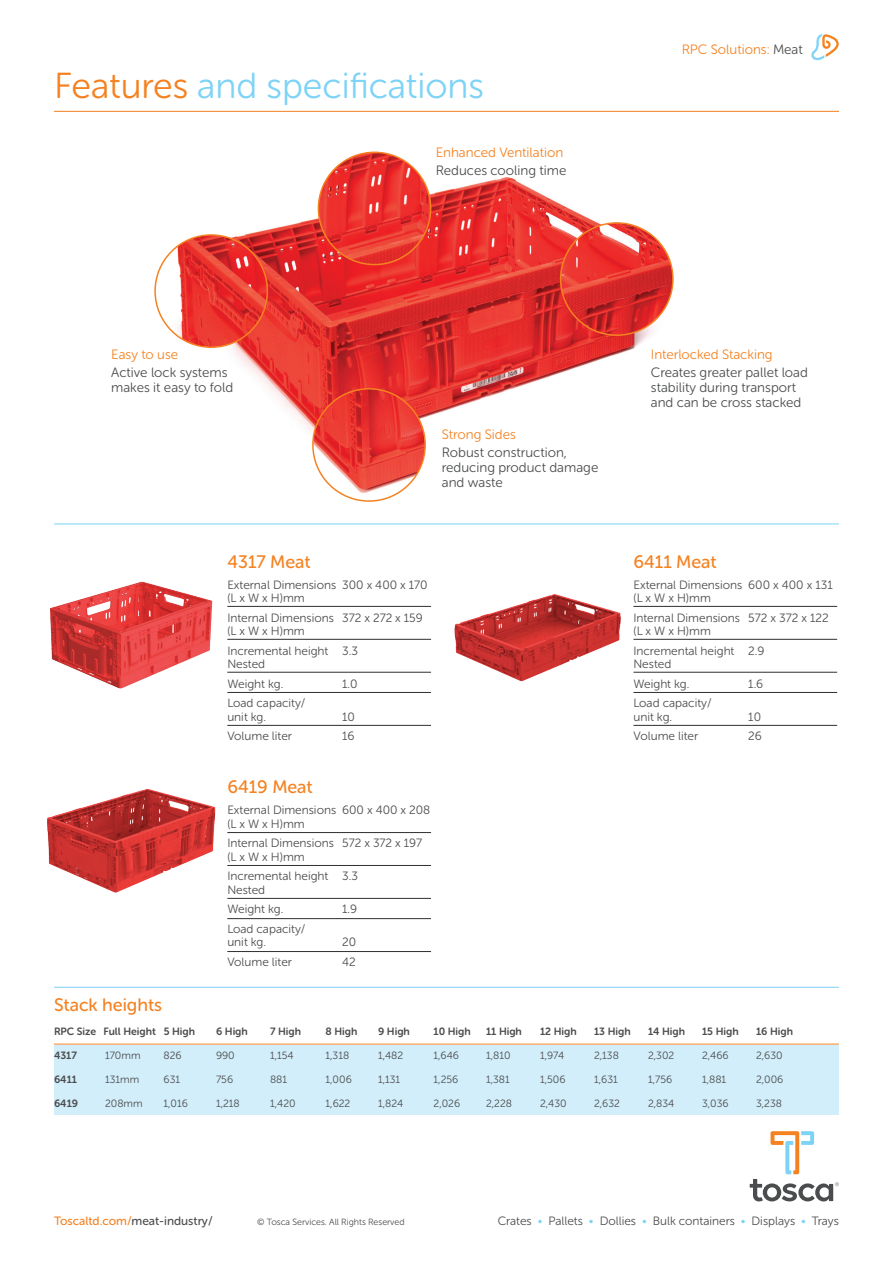
<style>
.page{position:relative;width:893px;height:1263px;background:#fff}
.page>*{position:absolute;margin:0;border:0;box-sizing:border-box;transform-origin:0 0}
.t1{font:36px "Museo Sans Rounded 300";color:#7dd3f6}
.t2{font:18px "Museo Sans Rounded 500";color:#f58221}
.t3{font:13.5px/15px "Museo Sans Rounded 300";color:#4b4c4d}
.t4{font:13.5px "Museo Sans Rounded 300";color:#f58221}
.t5{font:12px/13.5px "Museo Sans Rounded 300";color:#4b4c4d}
.t6{font:12px "Museo Sans Rounded 500";color:#4b4c4d}
.t7{font:10.5px "Museo Sans Rounded 300";color:#4b4c4d}
.t8{font:10.5px "Museo Sans Rounded 700";color:#4b4c4d}
.t9{font:9px "Museo Sans Rounded 300";color:#4b4c4d}
.s1{color:#f58221}
.s2{color:#4b4c4d}
.s3{color:#7dd3f6}
</style>
<div class="page">
<div style="left:54px;top:1045px;width:785px;height:69px;background:#d2eefa"></div>
<svg style="left:750px;top:1131px;width:89px;height:70px"></svg>
<hr style="left:54px;top:111px;width:785px;height:1px;background:#f58221">
<hr style="left:54px;top:524px;width:785px;height:1px;background:#7dd3f6">
<hr style="left:227px;top:606px;width:204px;height:1px;background:#312f30">
<hr style="left:227px;top:639px;width:204px;height:1px;background:#312f30">
<hr style="left:227px;top:672px;width:204px;height:1px;background:#312f30">
<hr style="left:227px;top:692px;width:204px;height:1px;background:#312f30">
<hr style="left:227px;top:725px;width:204px;height:1px;background:#312f30">
<hr style="left:633px;top:606px;width:204px;height:1px;background:#312f30">
<hr style="left:633px;top:639px;width:204px;height:1px;background:#312f30">
<hr style="left:633px;top:672px;width:204px;height:1px;background:#312f30">
<hr style="left:633px;top:692px;width:204px;height:1px;background:#312f30">
<hr style="left:633px;top:725px;width:204px;height:1px;background:#312f30">
<hr style="left:227px;top:832px;width:204px;height:1px;background:#312f30">
<hr style="left:227px;top:865px;width:204px;height:1px;background:#312f30">
<hr style="left:227px;top:898px;width:204px;height:1px;background:#312f30">
<hr style="left:227px;top:918px;width:204px;height:1px;background:#312f30">
<hr style="left:227px;top:951px;width:204px;height:1px;background:#312f30">
<hr style="left:54px;top:987px;width:785px;height:1px;background:#7dd3f6">
<hr style="left:54px;top:1044px;width:785px;height:1px;background:#f58221">
<svg style="left:811px;top:34px;width:28px;height:26px"></svg>
<img style="left:47px;top:788px;width:169px;height:105px">
<img style="left:50px;top:581px;width:163px;height:108px">
<img style="left:454px;top:594px;width:167px;height:88px">
<img style="left:177px;top:151px;width:496px;height:321px">
<img style="left:313px;top:389px;width:112px;height:112px;border-radius:56px">
<div style="left:312px;top:388px;width:114px;height:114px;border:2px solid #f58221;border-radius:50%"></div>
<img style="left:561px;top:223px;width:112px;height:112px;border-radius:56px">
<div style="left:560px;top:222px;width:114px;height:114px;border:2px solid #f58221;border-radius:50%"></div>
<img style="left:155px;top:235px;width:112px;height:112px;border-radius:56px">
<div style="left:154px;top:234px;width:114px;height:114px;border:2px solid #f58221;border-radius:50%"></div>
<img style="left:318px;top:152px;width:113px;height:113px;border-radius:56px">
<div style="left:318px;top:152px;width:113px;height:113px;border:2px solid #f58221;border-radius:50%"></div>
<h1 class="t1" style="left:54px;top:67px;width:432px"><span class="s1">Features</span> and specifications</h1>
<p class="t4" style="left:436px;top:145px;width:129px">Enhanced Ventilation</p>
<p class="t3" style="left:436px;top:163px;width:132px">Reduces cooling time</p>
<p class="t4" style="left:682px;top:42px;width:122px">RPC Solutions: <span class="s2">Meat</span></p>
<p class="t4" style="left:111px;top:347px;width:69px">Easy to use</p>
<p class="t3" style="left:111px;top:365px;width:124px">Active lock systems makes it easy to fold</p>
<p class="t4" style="left:442px;top:427px;width:76px">Strong Sides</p>
<p class="t3" style="left:442px;top:445px;width:158px">Robust construction, reducing product damage and waste</p>
<h2 class="t2" style="left:54px;top:995px;width:110px">Stack heights</h2>
<h2 class="t2" style="left:227px;top:551px;width:85px">4317 Meat</h2>
<p class="t5" style="left:227px;top:578px;width:202px">External Dimensions 300 x 400 x 170 (L x W x H)mm</p>
<p class="t5" style="left:227px;top:611px;width:197px">Internal Dimensions 372 x 272 x 159 (L x W x H)mm</p>
<p class="t5" style="left:227px;top:644px;width:132px">Incremental height 3.3<br>Nested</p>
<p class="t5" style="left:227px;top:677px;width:57px">Weight kg.</p>
<p class="t5" style="left:342px;top:677px;width:17px">1.0</p>
<p class="t5" style="left:227px;top:696px;width:80px">Load capacity/ unit kg.</p>
<p class="t5" style="left:342px;top:710px;width:14px">10</p>
<p class="t5" style="left:227px;top:729px;width:66px">Volume liter</p>
<p class="t5" style="left:342px;top:729px;width:14px">16</p>
<h2 class="t2" style="left:227px;top:777px;width:87px">6419 Meat</h2>
<p class="t5" style="left:227px;top:803px;width:205px">External Dimensions 600 x 400 x 208 (L x W x H)mm</p>
<p class="t5" style="left:227px;top:836px;width:196px">Internal Dimensions 572 x 372 x 197 (L x W x H)mm</p>
<p class="t5" style="left:227px;top:869px;width:132px">Incremental height 3.3<br>Nested</p>
<p class="t5" style="left:227px;top:902px;width:57px">Weight kg.</p>
<p class="t5" style="left:342px;top:902px;width:17px">1.9</p>
<p class="t5" style="left:227px;top:922px;width:80px">Load capacity/ unit kg.</p>
<p class="t5" style="left:342px;top:935px;width:16px">20</p>
<p class="t5" style="left:227px;top:955px;width:66px">Volume liter</p>
<p class="t5" style="left:342px;top:955px;width:15px">42</p>
<p class="t4" style="left:651px;top:347px;width:123px">Interlocked Stacking</p>
<p class="t3" style="left:651px;top:365px;width:159px">Creates greater pallet load stability during transport and can be cross stacked</p>
<h2 class="t2" style="left:633px;top:551px;width:85px">6411 Meat</h2>
<p class="t5" style="left:633px;top:578px;width:201px">External Dimensions 600 x 400 x 131 (L x W x H)mm</p>
<p class="t5" style="left:633px;top:611px;width:197px">Internal Dimensions 572 x 372 x 122 (L x W x H)mm</p>
<p class="t5" style="left:633px;top:644px;width:133px">Incremental height 2.9<br>Nested</p>
<p class="t5" style="left:633px;top:677px;width:57px">Weight kg.</p>
<p class="t5" style="left:748px;top:677px;width:17px">1.6</p>
<p class="t5" style="left:633px;top:696px;width:80px">Load capacity/ unit kg.</p>
<p class="t5" style="left:748px;top:710px;width:14px">10</p>
<p class="t5" style="left:633px;top:729px;width:66px">Volume liter</p>
<p class="t5" style="left:748px;top:729px;width:15px">26</p>
<p class="t8" style="left:54px;top:1025px;width:143px">RPC Size Full Height 5 High</p>
<p class="t8" style="left:216px;top:1025px;width:33px">6 High</p>
<p class="t8" style="left:270px;top:1025px;width:33px">7 High</p>
<p class="t8" style="left:325px;top:1025px;width:33px">8 High</p>
<p class="t8" style="left:378px;top:1025px;width:33px">9 High</p>
<p class="t8" style="left:434px;top:1025px;width:39px">10 High</p>
<p class="t8" style="left:486px;top:1025px;width:37px">11 High</p>
<p class="t8" style="left:540px;top:1025px;width:38px">12 High</p>
<p class="t8" style="left:594px;top:1025px;width:38px">13 High</p>
<p class="t8" style="left:648px;top:1025px;width:39px">14 High</p>
<p class="t8" style="left:702px;top:1025px;width:38px">15 High</p>
<p class="t8" style="left:756px;top:1025px;width:39px">16 High</p>
<p class="t8" style="left:54px;top:1049px;width:24px">4317</p>
<p class="t7" style="left:105px;top:1050px;width:37px">170mm</p>
<p class="t7" style="left:164px;top:1050px;width:20px">826</p>
<p class="t7" style="left:216px;top:1050px;width:20px">990</p>
<p class="t7" style="left:270px;top:1050px;width:25px">1,154</p>
<p class="t7" style="left:326px;top:1050px;width:25px">1,318</p>
<p class="t7" style="left:378px;top:1050px;width:27px">1,482</p>
<p class="t7" style="left:434px;top:1050px;width:27px">1,646</p>
<p class="t7" style="left:486px;top:1050px;width:26px">1,810</p>
<p class="t7" style="left:540px;top:1050px;width:26px">1,974</p>
<p class="t7" style="left:594px;top:1050px;width:26px">2,138</p>
<p class="t7" style="left:648px;top:1050px;width:28px">2,302</p>
<p class="t7" style="left:702px;top:1050px;width:28px">2,466</p>
<p class="t7" style="left:756px;top:1050px;width:28px">2,630</p>
<p class="t8" style="left:54px;top:1073px;width:24px">6411</p>
<p class="t7" style="left:105px;top:1074px;width:36px">131mm</p>
<p class="t7" style="left:164px;top:1074px;width:18px">631</p>
<p class="t7" style="left:216px;top:1074px;width:19px">756</p>
<p class="t7" style="left:270px;top:1074px;width:19px">881</p>
<p class="t7" style="left:326px;top:1074px;width:28px">1,006</p>
<p class="t7" style="left:378px;top:1074px;width:24px">1,131</p>
<p class="t7" style="left:434px;top:1074px;width:26px">1,256</p>
<p class="t7" style="left:486px;top:1074px;width:25px">1,381</p>
<p class="t7" style="left:540px;top:1074px;width:27px">1,506</p>
<p class="t7" style="left:594px;top:1074px;width:25px">1,631</p>
<p class="t7" style="left:648px;top:1074px;width:26px">1,756</p>
<p class="t7" style="left:702px;top:1074px;width:26px">1,881</p>
<p class="t7" style="left:756px;top:1074px;width:29px">2,006</p>
<p class="t8" style="left:54px;top:1097px;width:26px">6419</p>
<p class="t7" style="left:105px;top:1098px;width:39px">208mm</p>
<p class="t7" style="left:164px;top:1098px;width:26px">1,016</p>
<p class="t7" style="left:216px;top:1098px;width:25px">1,218</p>
<p class="t7" style="left:270px;top:1098px;width:27px">1,420</p>
<p class="t7" style="left:326px;top:1098px;width:26px">1,622</p>
<p class="t7" style="left:378px;top:1098px;width:27px">1,824</p>
<p class="t7" style="left:434px;top:1098px;width:28px">2,026</p>
<p class="t7" style="left:486px;top:1098px;width:27px">2,228</p>
<p class="t7" style="left:540px;top:1098px;width:28px">2,430</p>
<p class="t7" style="left:594px;top:1098px;width:27px">2,632</p>
<p class="t7" style="left:648px;top:1098px;width:28px">2,834</p>
<p class="t7" style="left:702px;top:1098px;width:28px">3,036</p>
<p class="t7" style="left:756px;top:1098px;width:28px">3,238</p>
<p class="t6" style="left:54px;top:1214px;width:160px"><span class="s1">Toscaltd.com/</span>meat-industry/</p>
<p class="t5" style="left:498px;top:1214px;width:343px">Crates <span class="s3">•</span> Pallets <span class="s3">•</span> Dollies <span class="s3">•</span> Bulk containers <span class="s3">•</span> Displays <span class="s3">•</span> Trays</p>
<p class="t9" style="left:257px;top:1217px;width:149px">© Tosca Services. All Rights Reserved</p>
</div>
